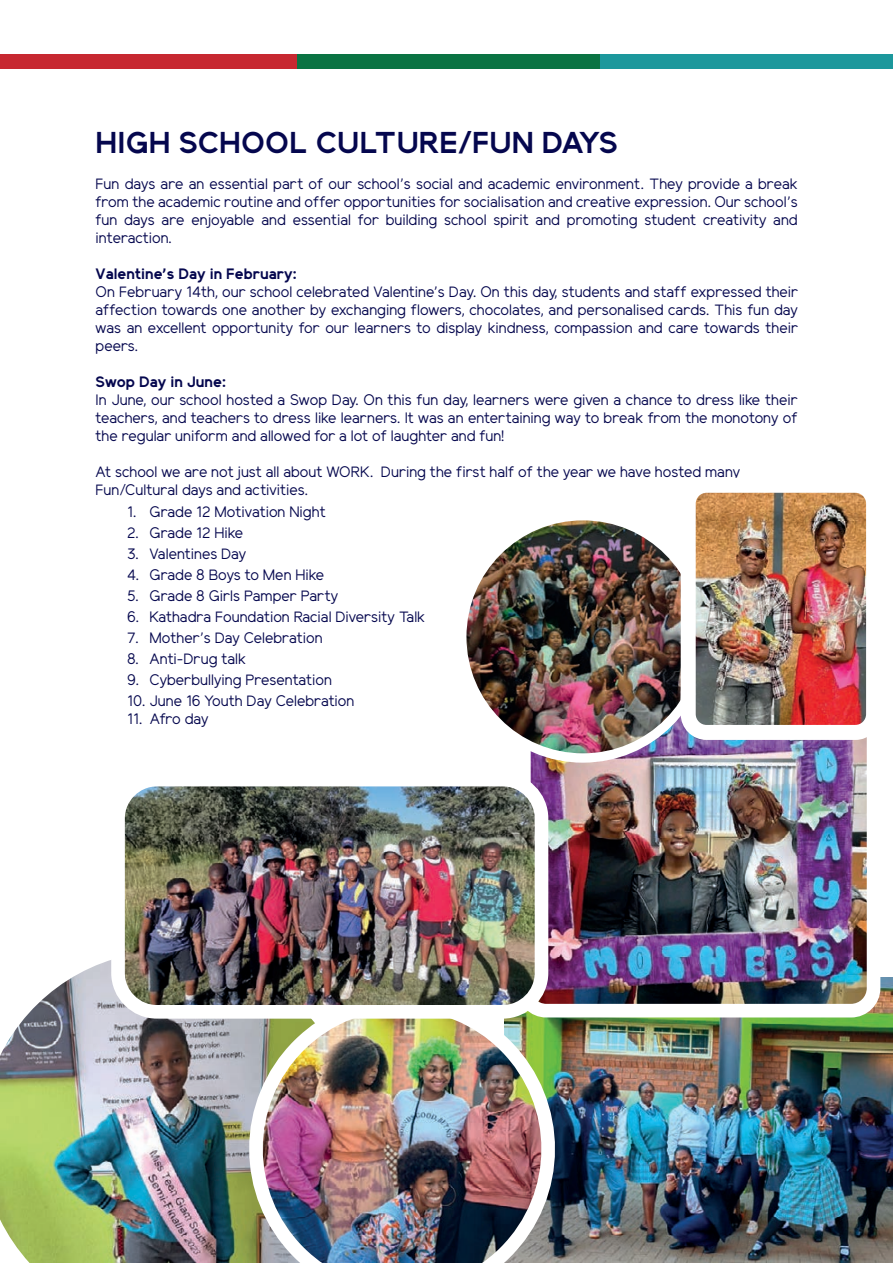
<style>
.page{position:relative;width:893px;height:1263px;background:#fff}
.page>*{position:absolute;margin:0;border:0;box-sizing:border-box;transform-origin:0 0}
.t1{font:700 30px "Elliot Sans";color:#05074e}
.t2{font:15px/18px "Elliot Sans";color:#05074e;text-align:justify}
.t3{font:700 15px "Elliot Sans";color:#05074e}
</style>
<div class="page">
<img style="left:563px;top:977px;width:330px;height:286px">
<img style="left:532px;top:740px;width:342px;height:271px">
<div style="left:517px;top:677px;width:363px;height:340px;border:14px solid #fff;border-radius:22px"></div>
<img style="left:0;top:960px;width:222px;height:303px">
<img style="left:467px;top:521px;width:237px;height:234px">
<div style="left:457px;top:511px;width:252px;height:252px;border:9px solid #fff;border-radius:50%"></div>
<div style="left:600px;top:54px;width:293px;height:14px;background:#1c989c"></div>
<div style="left:296px;top:54px;width:304px;height:14px;background:#0a7343"></div>
<div style="left:0;top:54px;width:296px;height:14px;background:#c72831"></div>
<img style="left:697px;top:494px;width:168px;height:230px">
<div style="left:681px;top:478px;width:200px;height:262px;border:15px solid #fff;border-radius:18px"></div>
<img style="left:222px;top:969px;width:341px;height:294px">
<img style="left:118px;top:780px;width:423px;height:226px">
<div style="left:111px;top:773px;width:437px;height:246px;border:14px solid #fff;border-radius:39px"></div>
<h1 class="t1" style="left:96px;top:129px;width:524px">HIGH SCHOOL CULTURE/FUN DAYS</h1>
<p class="t2" style="left:96px;top:176px;width:704px">Fun days are an essential part of our school’s social and academic environment. They provide a break from the academic routine and offer opportunities for socialisation and creative expression. Our school’s fun days are enjoyable and essential for building school spirit and promoting student creativity and interaction.</p>
<p class="t3" style="left:96px;top:267px;width:203px">Valentine's Day in February:</p>
<p class="t2" style="left:96px;top:284px;width:704px">On February 14th, our school celebrated Valentine's Day. On this day, students and staff expressed their affection towards one another by exchanging flowers, chocolates, and personalised cards. This fun day was an excellent opportunity for our learners to display kindness, compassion and care towards their peers.</p>
<p class="t3" style="left:96px;top:375px;width:132px">Swop Day in June:</p>
<p class="t2" style="left:96px;top:392px;width:704px">In June, our school hosted a Swop Day. On this fun day, learners were given a chance to dress like their teachers, and teachers to dress like learners. It was an entertaining way to break from the monotony of the regular uniform and allowed for a lot of laughter and fun!</p>
<p class="t2" style="left:96px;top:464px;width:646px">At school we are not just all about WORK. During the first half of the year we have hosted many<br>Fun/Cultural days and activities.</p>
<p class="t2" style="left:127px;top:505px;width:200px">1. Grade 12 Motivation Night</p>
<p class="t2" style="left:127px;top:526px;width:118px">2. Grade 12 Hike</p>
<p class="t2" style="left:127px;top:547px;width:121px">3. Valentines Day</p>
<p class="t2" style="left:127px;top:568px;width:198px">4. Grade 8 Boys to Men Hike</p>
<p class="t2" style="left:127px;top:589px;width:213px">5. Grade 8 Girls Pamper Party</p>
<p class="t2" style="left:127px;top:610px;width:300px">6. Kathadra Foundation Racial Diversity Talk</p>
<p class="t2" style="left:127px;top:631px;width:197px">7. Mother’s Day Celebration</p>
<p class="t2" style="left:127px;top:652px;width:121px">8. Anti-Drug talk</p>
<p class="t2" style="left:127px;top:673px;width:206px">9. Cyberbullying Presentation</p>
<p class="t2" style="left:127px;top:694px;width:229px">10. June 16 Youth Day Celebration</p>
<p class="t2" style="left:127px;top:712px;width:83px">11. Afro day</p>
</div>
